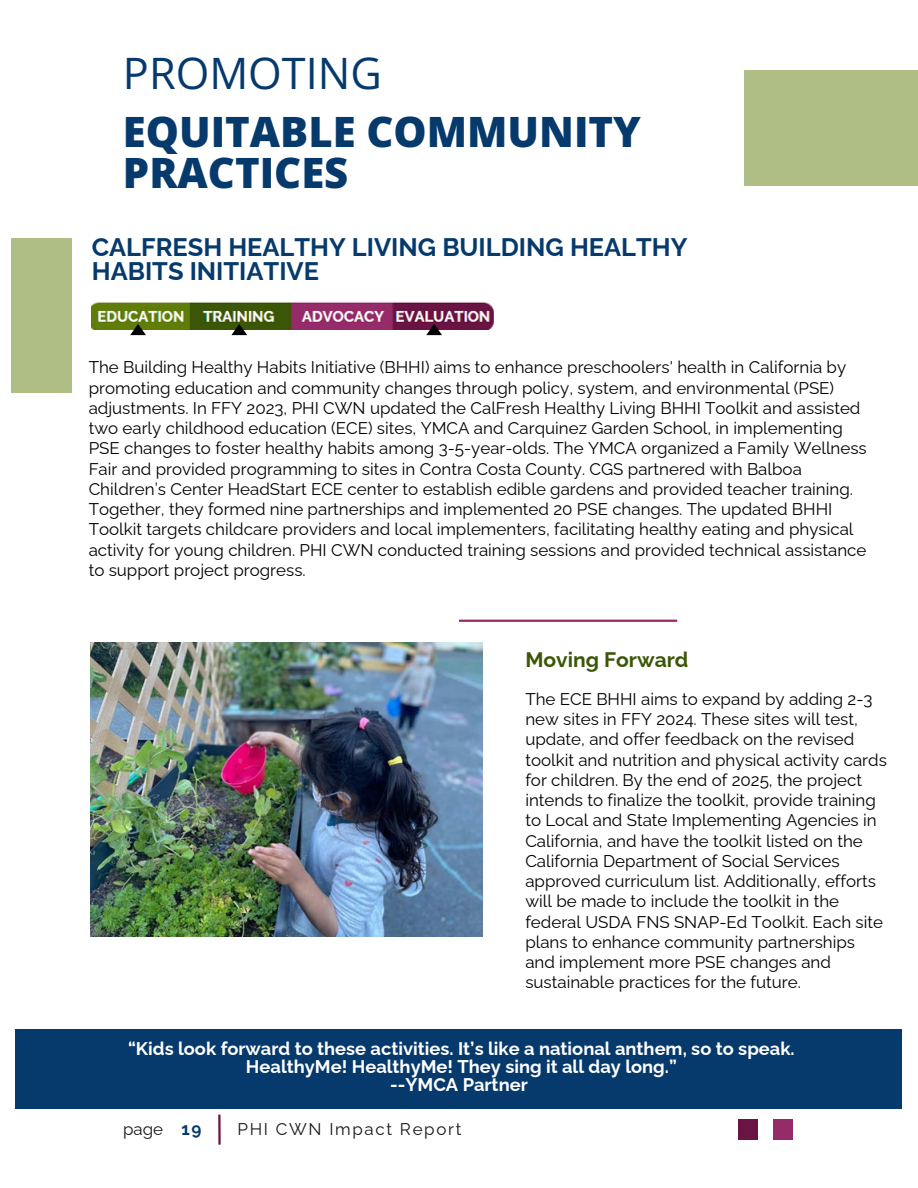
<style>
.page{position:relative;width:918px;height:1188px;background:#fff}
.page>*{position:absolute;margin:0;border:0;box-sizing:border-box;transform-origin:0 0}
.t1{font:43.35px "Open Sans";color:#06396c}
.t2{font:800 41.85px/41.2px "Open Sans";color:#06396c}
.t3{font:700 25.35px/24.8px "Raleway";color:#06396c}
.t4{font:700 21px "Raleway";color:#3c5607}
.t5{font:700 18.3px/18px "Raleway";color:#fff;text-align:center}
.t6{font:16.95px/20.2px "Raleway";color:#000}
.t7{font:16.95px "Raleway";letter-spacing:.1em;color:#191717}
.s1{font-weight:700;color:#06396c}
</style>
<div class="page">
<div style="left:16px;top:1029px;width:886px;height:80px;background:#06396c"></div>
<div style="left:11px;top:238px;width:60px;height:155px;background:#afbe84"></div>
<hr style="left:459px;top:620px;width:218px;height:2px;background:#952b68">
<img style="left:92px;top:302px;width:401px;height:27px">
<svg style="left:426px;top:324px;width:16px;height:11px"></svg>
<svg style="left:231px;top:324px;width:16px;height:11px"></svg>
<svg style="left:130px;top:324px;width:16px;height:11px"></svg>
<img style="left:90px;top:642px;width:393px;height:295px">
<div style="left:745px;top:70px;width:173px;height:115px;background:#afbe84"></div>
<div style="left:738px;top:1120px;width:20px;height:20px;background:#691442"></div>
<div style="left:773px;top:1120px;width:20px;height:20px;background:#952b68"></div>
<hr style="left:218px;top:1115px;width:3px;height:30px;background:#691442">
<h1 class="t1" style="left:123px;top:43px;width:260px">PROMOTING</h1>
<h2 class="t2" style="left:123px;top:110px;width:519px">EQUITABLE COMMUNITY<br>PRACTICES</h2>
<h3 class="t3" style="left:92px;top:234px;width:597px">CALFRESH HEALTHY LIVING BUILDING HEALTHY<br>HABITS INITIATIVE</h3>
<p class="t6" style="left:89px;top:357px;width:780px">The Building Healthy Habits Initiative (BHHI) aims to enhance preschoolers' health in California by promoting education and community changes through policy, system, and environmental (PSE) adjustments. In FFY 2023, PHI CWN updated the CalFresh Healthy Living BHHI Toolkit and assisted two early childhood education (ECE) sites, YMCA and Carquinez Garden School, in implementing PSE changes to foster healthy habits among 3-5-year-olds. The YMCA organized a Family Wellness Fair and provided programming to sites in Contra Costa County. CGS partnered with Balboa Children’s Center HeadStart ECE center to establish edible gardens and provided teacher training.<br>Together, they formed nine partnerships and implemented 20 PSE changes. The updated BHHI Toolkit targets childcare providers and local implementers, facilitating healthy eating and physical activity for young children. PHI CWN conducted training sessions and provided technical assistance to support project progress.</p>
<p class="t4" style="left:525px;top:647px;width:165px">Moving Forward</p>
<p class="t6" style="left:525px;top:689px;width:363px">The ECE BHHI aims to expand by adding 2-3 new sites in FFY 2024. These sites will test, update, and offer feedback on the revised toolkit and nutrition and physical activity cards for children. By the end of 2025, the project intends to finalize the toolkit, provide training to Local and State Implementing Agencies in California, and have the toolkit listed on the California Department of Social Services approved curriculum list. Additionally, efforts will be made to include the toolkit in the federal USDA FNS SNAP-Ed Toolkit. Each site plans to enhance community partnerships and implement more PSE changes and sustainable practices for the future.</p>
<p class="t5" style="left:128px;top:1040px;width:668px">“Kids look forward to these activities. It’s like a national anthem, so to speak.<br>HealthyMe! HealthyMe! They sing it all day long.”<br>--YMCA Partner</p>
<p class="t7" style="left:123px;top:1119px;width:80px">page <span class="s1">19</span></p>
<p class="t7" style="left:238px;top:1119px;width:226px">PHI CWN Impact Report</p>
</div>
